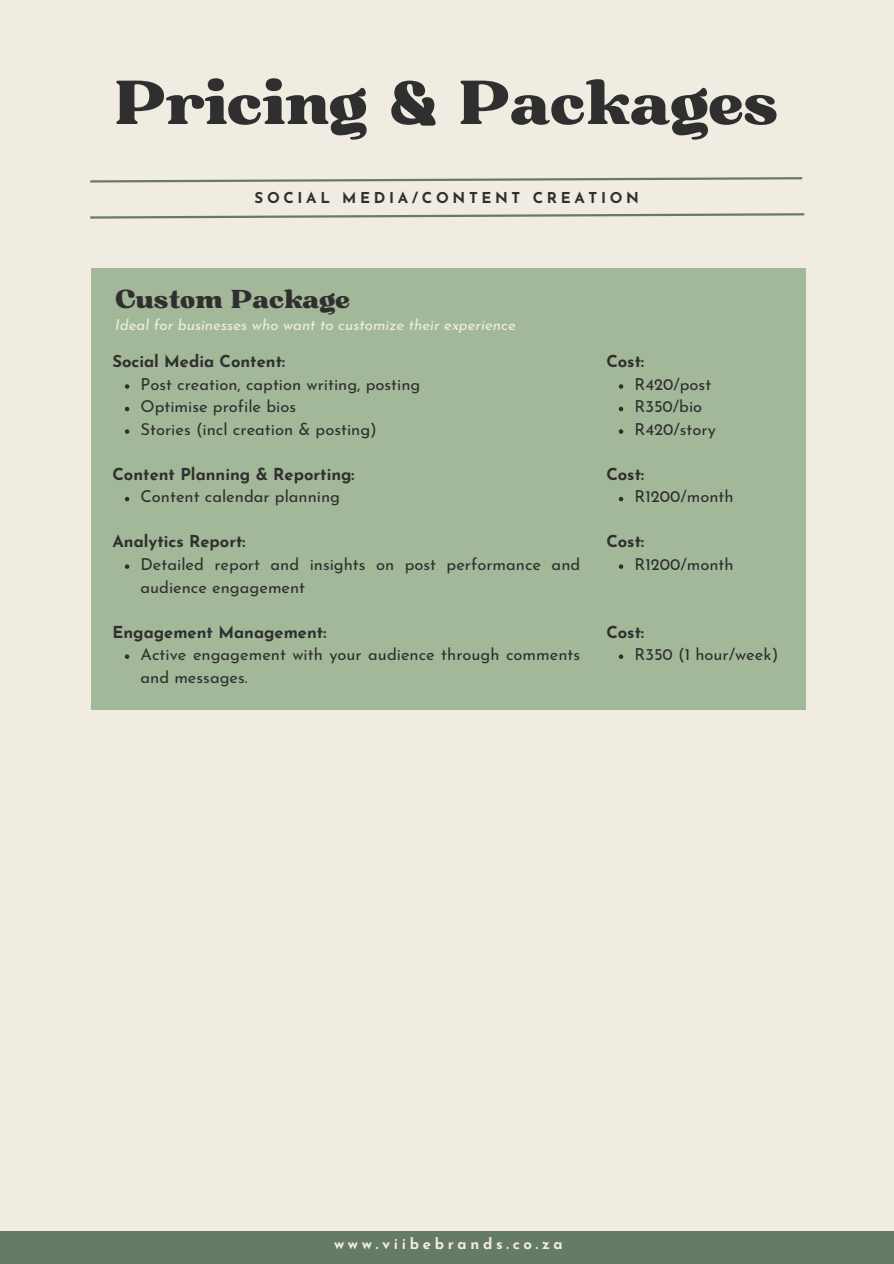
<style>
.page{position:relative;width:894px;height:1264px;background:#fff}
.page>*{position:absolute;margin:0;border:0;box-sizing:border-box;transform-origin:0 0}
.t1{font:60px "Bugaki";color:#2f2f2f}
.t2{font:25.05px "Bugaki";color:#2f2f2f}
.t3{font:16.5px/22.5px "Josefin Sans";color:#2f2f2f}
.t4{font:700 16.5px "Josefin Sans";color:#2f2f2f}
.t5{font:italic 15px "Josefin Sans";color:#f0ece1}
.t6{font:700 15px "Josefin Sans";letter-spacing:.245em;color:#2f2f2f}
.t7{font:700 15px "Josefin Sans";letter-spacing:.245em;color:#f0ece1}
</style>
<div class="page">
<div style="left:0;top:0;width:893px;height:1263px;background:#f0ece1"></div>
<div style="left:0;top:1230px;width:893px;height:33px;background:#667b67"></div>
<svg style="left:90px;top:177px;width:713px;height:6px"></svg>
<svg style="left:90px;top:213px;width:715px;height:6px"></svg>
<div style="left:91px;top:268px;width:714px;height:441px;background:#a3b899"></div>
<svg style="left:125px;top:384px;width:4px;height:5px"></svg>
<svg style="left:125px;top:407px;width:4px;height:4px"></svg>
<svg style="left:125px;top:429px;width:4px;height:5px"></svg>
<svg style="left:125px;top:497px;width:4px;height:4px"></svg>
<svg style="left:125px;top:564px;width:4px;height:5px"></svg>
<svg style="left:125px;top:654px;width:4px;height:5px"></svg>
<svg style="left:618px;top:384px;width:5px;height:5px"></svg>
<svg style="left:618px;top:407px;width:5px;height:4px"></svg>
<svg style="left:618px;top:429px;width:5px;height:5px"></svg>
<svg style="left:618px;top:497px;width:5px;height:4px"></svg>
<svg style="left:618px;top:564px;width:5px;height:5px"></svg>
<svg style="left:618px;top:654px;width:5px;height:5px"></svg>
<h1 class="t1" style="left:115px;top:65px;width:664px">Pricing &amp; Packages</h1>
<h3 class="t6" style="left:254px;top:191px;width:386px">SOCIAL MEDIA/CONTENT CREATION</h3>
<h4 class="t2" style="left:115px;top:284px;width:236px">Custom Package</h4>
<p class="t5" style="left:115px;top:319px;width:402px">Ideal for businesses who want to customize their experience</p>
<h2 class="t4" style="left:112px;top:355px;width:174px">Social Media Content:</h2>
<p class="t3" style="left:140px;top:374px;width:281px">Post creation, caption writing, posting</p>
<p class="t3" style="left:140px;top:397px;width:157px">Optimise profile bios</p>
<p class="t3" style="left:140px;top:419px;width:238px">Stories (incl creation &amp; posting)</p>
<p class="t4" style="left:112px;top:467px;width:243px">Content Planning &amp; Reporting:</p>
<p class="t3" style="left:140px;top:487px;width:201px">Content calendar planning</p>
<h4 class="t4" style="left:112px;top:535px;width:135px">Analytics Report:</h4>
<p class="t3" style="left:140px;top:554px;width:441px">Detailed report and insights on post performance and audience engagement</p>
<h4 class="t4" style="left:112px;top:625px;width:215px">Engagement Management:</h4>
<p class="t3" style="left:140px;top:644px;width:441px">Active engagement with your audience through comments and messages.</p>
<p class="t4" style="left:606px;top:355px;width:39px">Cost:</p>
<p class="t3" style="left:634px;top:374px;width:78px">R420/post</p>
<p class="t3" style="left:634px;top:397px;width:69px">R350/bio</p>
<p class="t3" style="left:634px;top:419px;width:83px">R420/story</p>
<h4 class="t4" style="left:606px;top:467px;width:39px">Cost:</h4>
<p class="t3" style="left:634px;top:487px;width:100px">R1200/month</p>
<h4 class="t4" style="left:606px;top:535px;width:39px">Cost:</h4>
<p class="t3" style="left:634px;top:554px;width:100px">R1200/month</p>
<h4 class="t4" style="left:606px;top:625px;width:39px">Cost:</h4>
<p class="t3" style="left:634px;top:644px;width:145px">R350 (1 hour/week)</p>
<h4 class="t7" style="left:334px;top:1237px;width:230px">www.viibebrands.co.za</h4>
</div>
